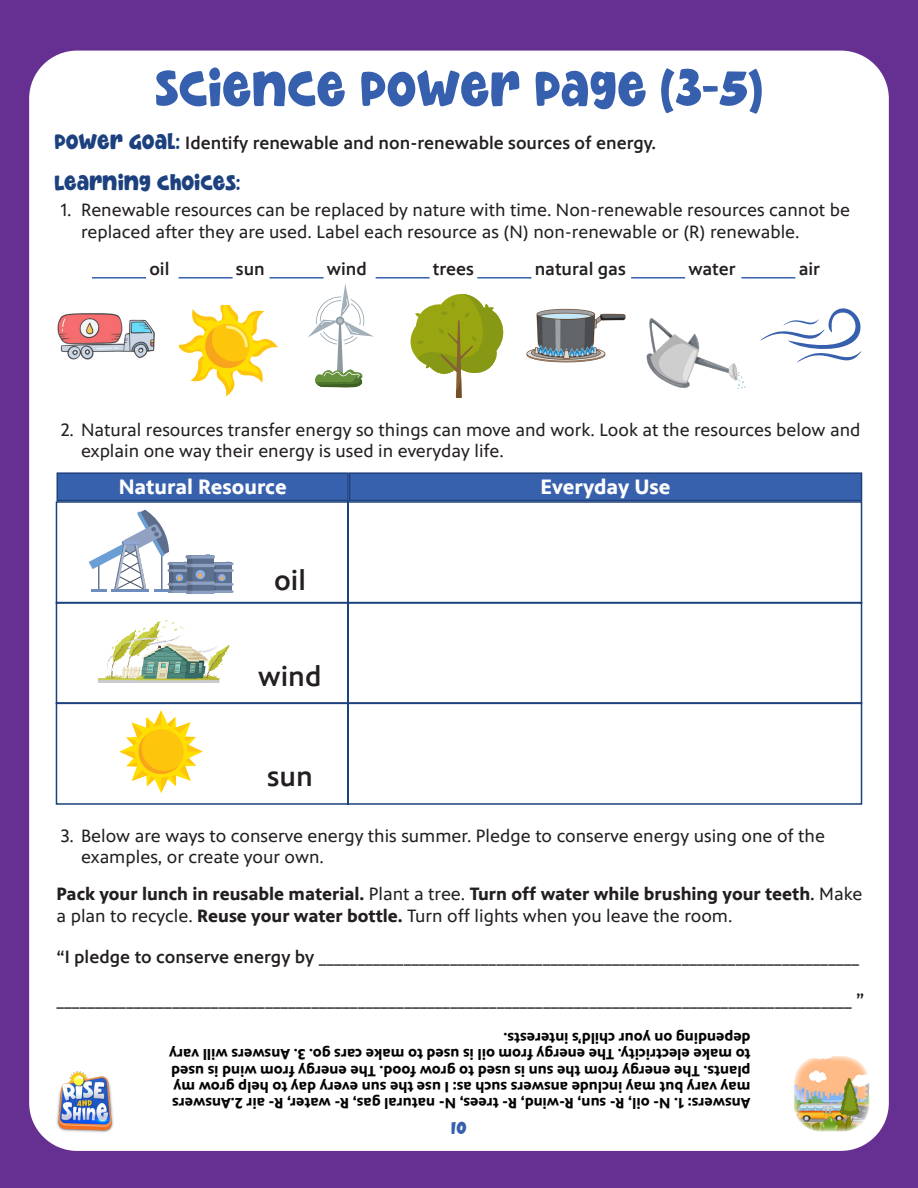
<style>
.page{position:relative;width:918px;height:1188px;background:#653091}
.page>*{position:absolute;margin:0;border:0;box-sizing:border-box;transform-origin:0 0}
.Big_Header{font:51.75px "Kidsbar";color:#3660ad}
.t1{font:500 28.5px "PBS Sans";color:#231f20}
.Smaller_Header{font:22.2px "Kidsbar";color:#1c417e}
.t2{font:700 21px "PBS Sans";color:#fff}
.t3{font:18px/21.5px "PBS Sans";color:#231f20}
.Body{font:500 18px "PBS Sans";color:#231f20}
.Body-2{font:700 18px/21.5px "PBS Sans";color:#231f20}
.t4{font:17.7px "Kidsbar";color:#3660ad}
.Body-3{font:700 15px/16.2px "PBS Sans";color:#040503}
.s1{font-family:"Kidsbar";font-weight:400;font-size:22.2px;color:#1c417e}
.s2{font-weight:400}
.s3{font-weight:500}
</style>
<div class="page">
<div style="left:29px;top:51px;width:860px;height:1100px;background:#fff;border-radius:48px"></div>
<img style="left:56px;top:1072px;width:58px;height:61px">
<hr style="left:92px;top:277px;width:54px;height:2px;background:#3660ad">
<hr style="left:179px;top:277px;width:54px;height:2px;background:#3660ad">
<hr style="left:270px;top:277px;width:54px;height:2px;background:#3660ad">
<hr style="left:376px;top:277px;width:54px;height:2px;background:#3660ad">
<hr style="left:477px;top:277px;width:54px;height:2px;background:#3660ad">
<hr style="left:631px;top:277px;width:54px;height:2px;background:#3660ad">
<hr style="left:741px;top:277px;width:54px;height:2px;background:#3660ad">
<img style="left:57px;top:313px;width:98px;height:47px">
<svg style="left:180px;top:305px;width:98px;height:92px"></svg>
<svg style="left:308px;top:284px;width:66px;height:103px"></svg>
<svg style="left:410px;top:294px;width:93px;height:104px"></svg>
<img style="left:526px;top:308px;width:100px;height:55px">
<img style="left:646px;top:318px;width:100px;height:71px">
<svg style="left:760px;top:308px;width:102px;height:55px"></svg>
<img style="left:794px;top:1056px;width:75px;height:76px">
<div style="left:57px;top:472px;width:292px;height:29px;background:#3861ad;border:2px solid #1f407d"></div>
<div style="left:349px;top:472px;width:513px;height:29px;background:#3861ad;border:2px solid #1f407d"></div>
<svg style="left:55px;top:500px;width:808px;height:305px"></svg>
<div style="left:211px;top:563px;width:21px;height:30px;background:#5c708f"></div>
<hr style="left:210px;top:563px;width:24px;height:2px;background:#8fa1c2">
<hr style="left:210px;top:590px;width:24px;height:3px;background:#8fa1c2">
<hr style="left:210px;top:583px;width:24px;height:3px;background:#8fa1c2">
<hr style="left:210px;top:569px;width:24px;height:3px;background:#8fa1c2">
<svg style="left:89px;top:510px;width:141px;height:84px"></svg>
<hr style="left:111px;top:589px;width:38px;height:2px;background:#708cbd">
<svg style="left:119px;top:710px;width:84px;height:83px"></svg>
<img style="left:98px;top:676px;width:7px;height:7px">
<svg style="left:105px;top:621px;width:125px;height:62px"></svg>
<p class="Big_Header" style="left:155px;top:56px;width:609px">SCIENCE POWER PAGE (3-5)</p>
<p class="Body" style="left:54px;top:133px;width:604px"><span class="s1">POWER GOAL:</span> Identify renewable and non-renewable sources of energy.</p>
<p class="Smaller_Header" style="left:54px;top:168px;width:188px">LEARNING CHOICES:</p>
<p class="t3" style="left:81px;top:200px;width:771px;text-indent:-20px">1. Renewable resources can be replaced by nature with time. Non-renewable resources cannot be replaced after they are used. Label each resource as (N) non-renewable or (R) renewable.</p>
<p class="Body" style="left:149px;top:259px;width:22px">oil</p>
<p class="Body" style="left:236px;top:259px;width:30px">sun</p>
<p class="Body" style="left:327px;top:259px;width:41px">wind</p>
<p class="Body" style="left:433px;top:259px;width:43px">trees</p>
<p class="Body" style="left:535px;top:259px;width:93px">natural gas</p>
<p class="Body" style="left:688px;top:259px;width:49px">water</p>
<p class="Body" style="left:799px;top:259px;width:23px">air</p>
<p class="t3" style="left:81px;top:419px;width:781px;text-indent:-20px">2. Natural resources transfer energy so things can move and work. Look at the resources below and explain one way their energy is used in everyday life.</p>
<p class="t2" style="left:119px;top:475px;width:169px">Natural Resource</p>
<p class="t2" style="left:540px;top:475px;width:132px">Everyday Use</p>
<p class="t1" style="left:274px;top:565px;width:33px">oil</p>
<p class="t1" style="left:258px;top:660px;width:65px">wind</p>
<p class="t1" style="left:267px;top:761px;width:47px">sun</p>
<p class="t3" style="left:81px;top:825px;width:746px;text-indent:-20px">3. Below are ways to conserve energy this summer. Pledge to conserve energy using one of the examples, or create your own.</p>
<p class="Body-2" style="left:57px;top:884px;width:808px">Pack your lunch in reusable material. <span class="s2">Plant a tree.</span> Turn off water while brushing your teeth<span class="s3">.</span> <span class="s2">Make a plan to recycle.</span> Reuse your water bottle. <span class="s2">Turn off lights when you leave the room.</span></p>
<p class="Body" style="left:57px;top:947px;width:804px">“I pledge to conserve energy by ______________________________________________________________________</p>
<p class="Body" style="left:57px;top:989px;width:810px">_______________________________________________________________________________________________________ ”</p>
<p class="Body-3" style="left:751px;top:1111px;width:583px;rotate:-180deg">Answers: 1. N- oil, R- sun, R-wind, R- trees, N- natural gas, R- water, R- air 2.Answers may vary but may include answers such as: I use the sun every day to help grow my plants. The energy from the sun is used to grow food. The energy from wind is used to make electricity. The energy from oil is used to make cars go. 3. Answers will vary depending on your child’s interests.</p>
<p class="t4" style="left:451px;top:1117px;width:17px">10</p>
</div>
